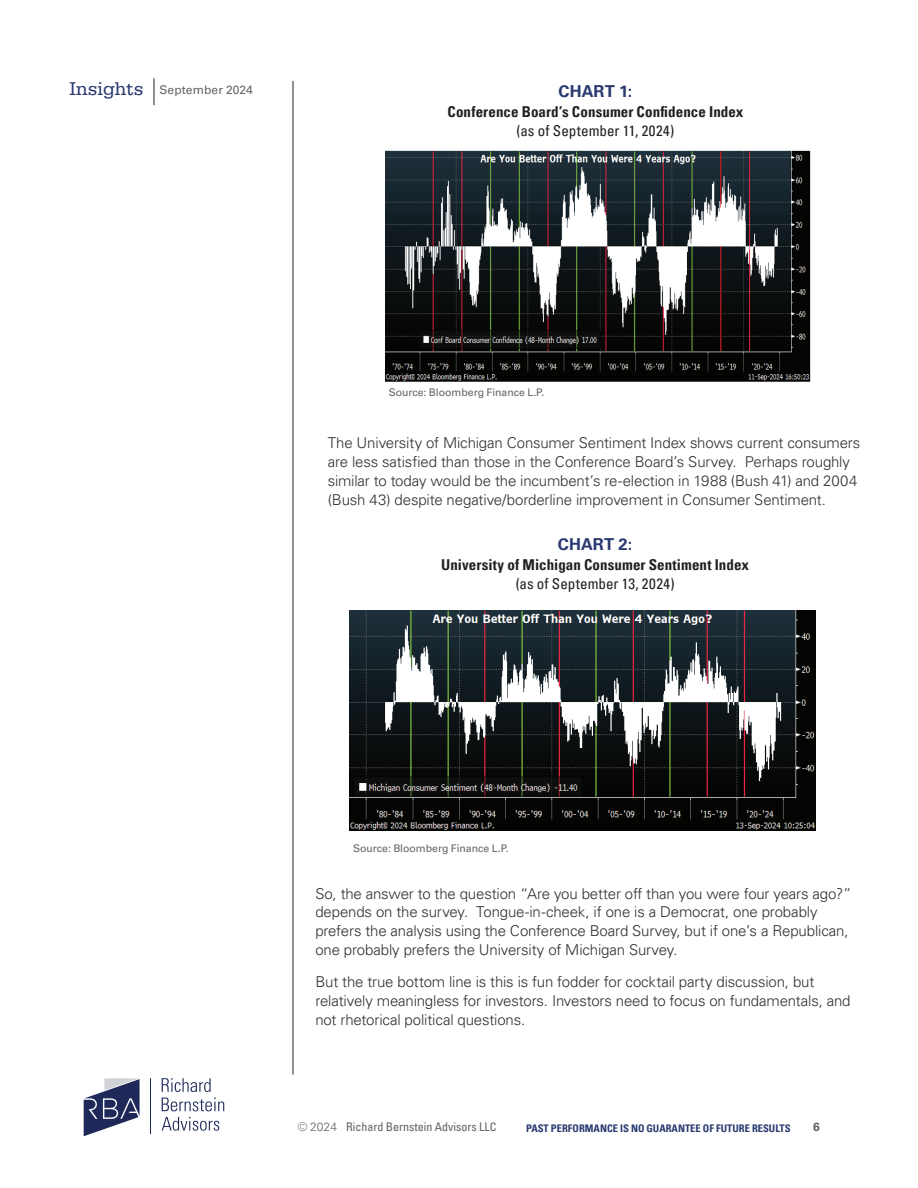
<style>
.page{position:relative;width:918px;height:1188px;background:#fff}
.page>*{position:absolute;margin:0;border:0;box-sizing:border-box;transform-origin:0 0}
.t1{font:700 16.5px "Univers LT Pro 65";letter-spacing:.005em;color:#2a3a70}
.t2{font:300 15px/18.8px "Univers LT Pro 45";letter-spacing:-.01em;color:#312f30}
.t3{font:700 condensed 15px "Univers LT Pro";letter-spacing:.005em;color:#231f20}
.t4{font:condensed 15px "Univers LT Pro";letter-spacing:.005em;color:#231f20}
.t5{font:condensed 12px "Univers LT Pro";color:#636366}
.t6{font:12px "Univers LT Pro 55 Roman";letter-spacing:.01em;color:#636366}
.t7{font:700 12px "Univers LT Pro 65";color:#636366}
.t8{font:10.5px "Univers LT Pro 55 Roman";letter-spacing:-.005em;color:#636366}
.t9{font:700 condensed 10.5px "Univers LT Pro";color:#2a3a70}
.s1{font-family:"Serifa Std";font-size:19.5px;color:#2a3a70}
.s2{font-family:"Univers LT Pro 45";font-weight:300;font-stretch:normal}
</style>
<div class="page">
<hr style="left:293px;top:81px;width:1px;height:994px;background:#231f20">
<svg style="left:154px;top:78px;width:1px;height:27px"></svg>
<svg style="left:84px;top:1078px;width:56px;height:58px"></svg>
<hr style="left:151px;top:1078px;width:1px;height:55px;background:#1e2959">
<svg style="left:162px;top:1117px;width:57px;height:14px"></svg>
<svg style="left:162px;top:1078px;width:49px;height:14px"></svg>
<svg style="left:162px;top:1098px;width:62px;height:13px"></svg>
<img style="left:386px;top:150px;width:424px;height:232px">
<img style="left:350px;top:611px;width:465px;height:219px">
<p class="t6" style="left:70px;top:82px;width:185px"><span class="s1">Insights</span> September 2024</p>
<p class="t1" style="left:559px;top:80px;width:75px">CHART 1:</p>
<p class="t3" style="left:448px;top:102px;width:297px">Conference Board’s Consumer Confidence Index</p>
<p class="t4" style="left:517px;top:121px;width:159px">(as of September 11, 2024)</p>
<p class="t8" style="left:389px;top:385px;width:157px">Source: Bloomberg Finance L.P.</p>
<p class="t2" style="left:328px;top:433px;width:534px">The University of Michigan Consumer Sentiment Index shows current consumers are less satisfied than those in the Conference Board’s Survey. Perhaps roughly similar to today would be the incumbent’s re-election in 1988 (Bush 41) and 2004 (Bush 43) despite negative/borderline improvement in Consumer Sentiment.</p>
<p class="t1" style="left:558px;top:533px;width:76px">CHART 2:</p>
<p class="t3" style="left:441px;top:555px;width:309px">University of Michigan Consumer Sentiment Index</p>
<p class="t4" style="left:516px;top:574px;width:160px">(as of September 13, 2024)</p>
<p class="t8" style="left:353px;top:841px;width:157px">Source: Bloomberg Finance L.P.</p>
<p class="t2" style="left:315px;top:884px;width:538px">So, the answer to the question “Are you better off than you were four years ago?” depends on the survey. Tongue-in-cheek, if one is a Democrat, one probably prefers the analysis using the Conference Board Survey, but if one’s a Republican, one probably prefers the University of Michigan Survey.</p>
<p class="t2" style="left:315px;top:972px;width:537px">But the true bottom line is this is fun fodder for cocktail party discussion, but relatively meaningless for investors. Investors need to focus on fundamentals, and not rhetorical political questions.</p>
<p class="t5" style="left:298px;top:1119px;width:200px"><span class="s2">© 2024</span> Richard Bernstein Advisors LLC</p>
<p class="t9" style="left:526px;top:1122px;width:266px">PAST PERFORMANCE IS NO GUARANTEE OF FUTURE RESULTS</p>
<p class="t7" style="left:813px;top:1118px;width:8px">6</p>
</div>
